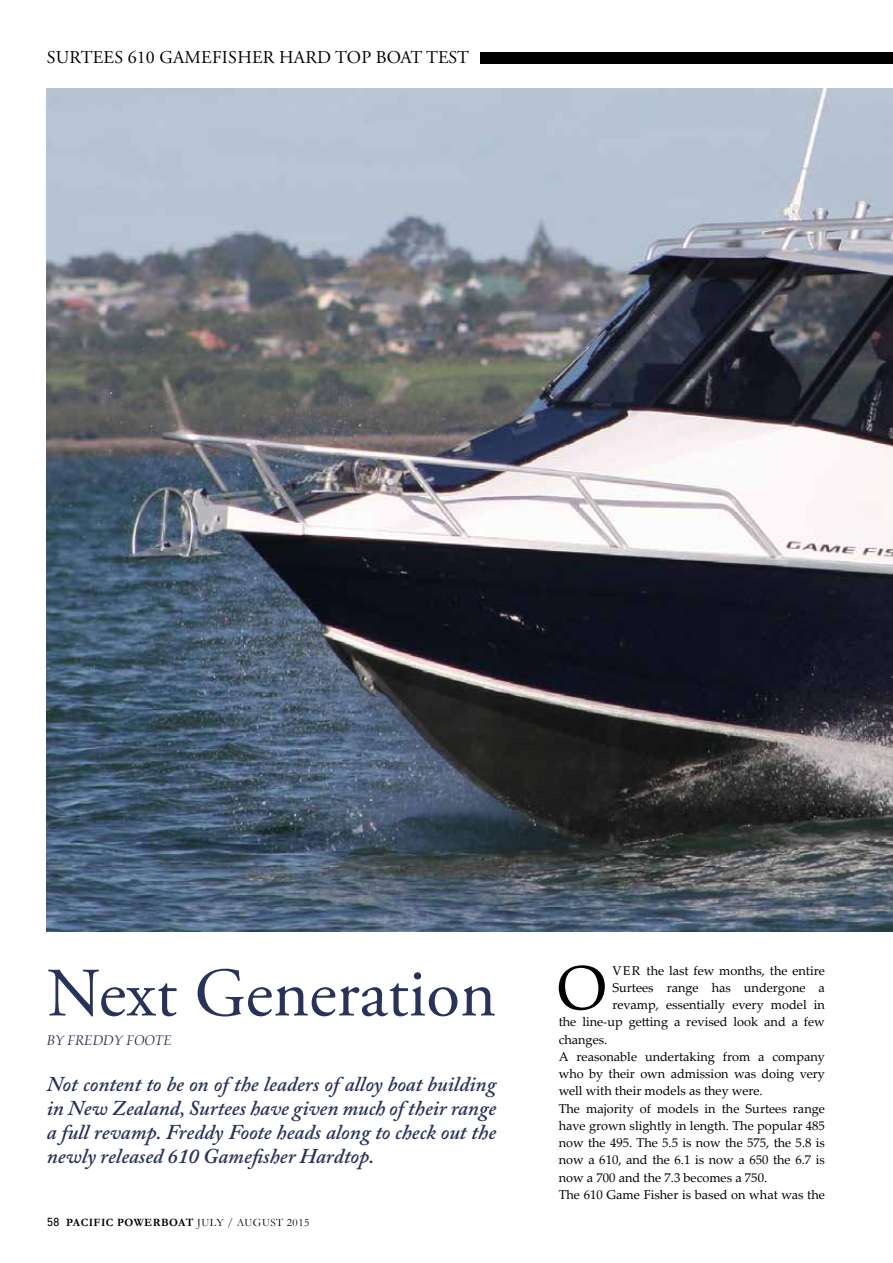
<style>
.page{position:relative;width:893px;height:1263px;background:#fff}
.page>*{position:absolute;margin:0;border:0;box-sizing:border-box;transform-origin:0 0}
.t1{font:69px "Adobe Garamond Pro";color:#293259}
.t2{font:62.25px "Palatino Linotype";color:#000}
.t3{font:italic 600 21px/24px "Adobe Caslon Pro";color:#293259;text-align:justify}
.t4{font:18px "Adobe Garamond Pro";letter-spacing:.015em;color:#000}
.t5{font:italic 13.65px "Palatino";color:#293259}
.t6{font:12.75px "Palatino Linotype";color:#000}
.t7{font:700 11.25px "Garamond";letter-spacing:.04em;color:#000}
.s1{font-family:"DIN Next LT Pro";font-weight:400;font-size:12px}
.s2{font-weight:400}
</style>
<div class="page">
<img style="left:47px;top:89px;width:845px;height:842px">
<div style="left:480px;top:52px;width:412px;height:11px;background:#000"></div>
<h3 class="t4" style="left:47px;top:47px;width:424px">SURTEES 610 GAMEFISHER HARD TOP BOAT TEST</h3>
<h1 class="t1" style="left:47px;top:952px;width:451px">Next Generation</h1>
<p class="t5" style="left:47px;top:1034px;width:127px">BY FREDDY FOOTE</p>
<h3 class="t3" style="left:47px;top:1071px;width:451px">Not content to be on of the leaders of alloy boat building in New Zealand, Surtees have given much of their range a full revamp. Freddy Foote heads along to check out the newly released 610 Gamefisher Hardtop.</h3>
<p class="t7" style="left:47px;top:1216px;width:264px"><span class="s1">58</span> PACIFIC POWERBOAT <span class="s2">JULY / AUGUST 2015</span></p>
<h2 class="t2" style="left:557px;top:944px;width:50px">O</h2>
<p class="t6" style="left:612px;top:961px;width:214px">VER the last few months, the entire</p>
<p class="t6" style="left:612px;top:978px;width:214px">Surtees range has undergone a</p>
<p class="t6" style="left:612px;top:996px;width:214px">revamp, essentially every model in</p>
<p class="t6" style="left:559px;top:1013px;width:268px">the line-up getting a revised look and a few</p>
<p class="t6" style="left:559px;top:1030px;width:50px">changes.</p>
<p class="t6" style="left:559px;top:1047px;width:268px">A reasonable undertaking from a company</p>
<p class="t6" style="left:559px;top:1065px;width:268px">who by their own admission was doing very</p>
<p class="t6" style="left:559px;top:1082px;width:206px">well with their models as they were.</p>
<p class="t6" style="left:559px;top:1099px;width:268px">The majority of models in the Surtees range</p>
<p class="t6" style="left:559px;top:1116px;width:268px">have grown slightly in length. The popular 485</p>
<p class="t6" style="left:559px;top:1134px;width:268px">now the 495. The 5.5 is now the 575, the 5.8 is</p>
<p class="t6" style="left:559px;top:1151px;width:268px">now a 610, and the 6.1 is now a 650 the 6.7 is</p>
<p class="t6" style="left:559px;top:1168px;width:210px">now a 700 and the 7.3 becomes a 750.</p>
<p class="t6" style="left:559px;top:1185px;width:268px">The 610 Game Fisher is based on what was the</p>
</div>
